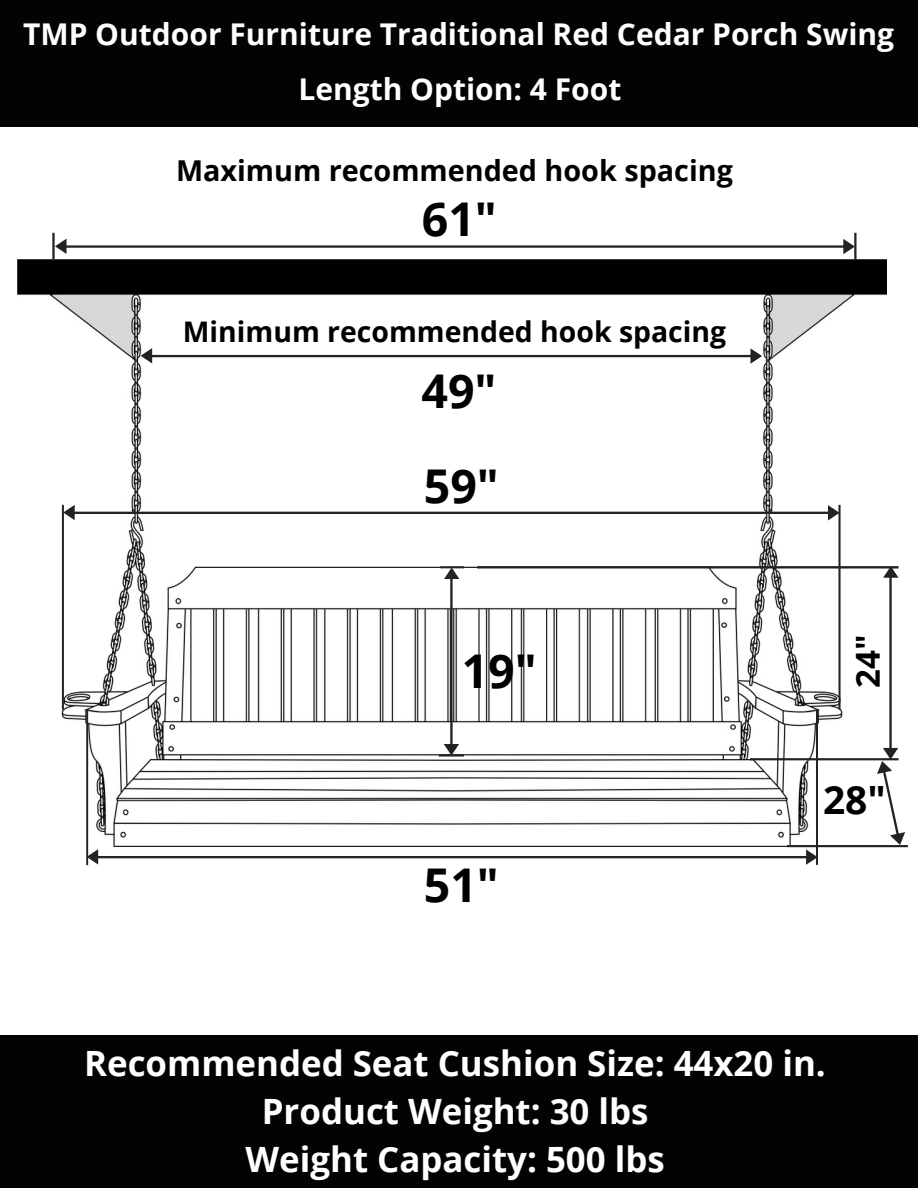
<style>
.page{position:relative;width:918px;height:1188px;background:#fff}
.page>*{position:absolute;margin:0;border:0;box-sizing:border-box;transform-origin:0 0}
.t1{font:700 46.5px "Open Sans";color:#000}
.t2{font:700 38.85px "Open Sans";color:#000}
.t3{font:700 34.8px/48px "Open Sans";color:#fff;text-align:center}
.t4{font:700 33px "Open Sans";color:#000}
.t5{font:700 30px "Open Sans";color:#fff}
.t6{font:700 28.8px "Open Sans";color:#000}
.t7{font:700 28.35px "Open Sans";color:#000}
</style>
<div class="page">
<div style="left:0;top:0;width:918px;height:127px;background:#030303"></div>
<div style="left:0;top:1035px;width:918px;height:153px;background:#030303"></div>
<img style="left:18px;top:259px;width:868px;height:456px">
<svg style="left:141px;top:348px;width:621px;height:16px"></svg>
<svg style="left:62px;top:505px;width:846px;height:360px"></svg>
<svg style="left:52px;top:233px;width:805px;height:26px"></svg>
<p class="t5" style="left:23px;top:13px;width:873px">TMP Outdoor Furniture Traditional Red Cedar Porch Swing</p>
<p class="t5" style="left:298px;top:68px;width:324px">Length Option: 4 Foot</p>
<p class="t6" style="left:176px;top:150px;width:558px">Maximum recommended hook spacing</p>
<h1 class="t1" style="left:422px;top:186px;width:77px">61"</h1>
<p class="t7" style="left:183px;top:312px;width:545px">Minimum recommended hook spacing</p>
<h1 class="t1" style="left:421px;top:359px;width:77px">49"</h1>
<h1 class="t1" style="left:424px;top:453px;width:77px">59"</h1>
<h1 class="t1" style="left:462px;top:638px;width:77px">19"</h1>
<h1 class="t1" style="left:424px;top:852px;width:77px">51"</h1>
<p class="t4" style="left:844px;top:688px;width:55px;rotate:-90deg">24"</p>
<p class="t2" style="left:823px;top:772px;width:64px">28"</p>
<p class="t3" style="left:84px;top:1039px;width:743px">Recommended Seat Cushion Size: 44x20 in.<br>Product Weight: 30 lbs<br>Weight Capacity: 500 lbs</p>
</div>
